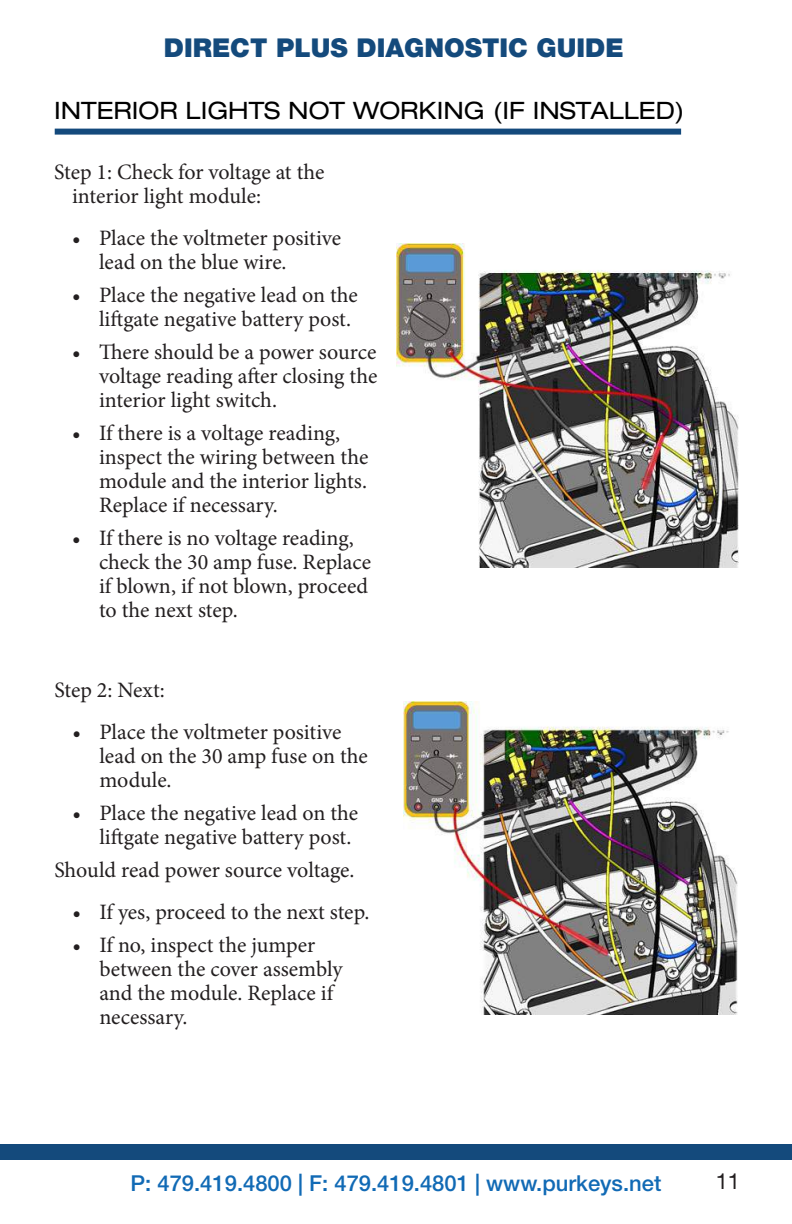
<style>
.page{position:relative;width:792px;height:1224px;background:#fff}
.page>*{position:absolute;margin:0;border:0;box-sizing:border-box;transform-origin:0 0}
.t1{font:900 26px "Helvetica Neue LT Std";color:#144a7c}
.t2{font:expanded 24px "Helvetica Neue LT Std";color:#000}
.t3{font:22px/24px "Minion Pro";color:#231f20}
.t4{font:500 22px "Helvetica Neue LT Std";color:#116ab5}
.t5{font:22px "Helvetica Neue LT Std";color:#231f20}
</style>
<div class="page">
<div style="left:0;top:1144px;width:792px;height:16px;background:#144a7c"></div>
<div style="left:55px;top:129px;width:626px;height:6px;background:#144a7c"></div>
<img style="left:396px;top:244px;width:342px;height:323px">
<img style="left:403px;top:701px;width:335px;height:313px">
<p class="t1" style="left:164px;top:32px;width:461px">DIRECT PLUS DIAGNOSTIC GUIDE</p>
<p class="t2" style="left:54px;top:96px;width:632px">INTERIOR LIGHTS NOT WORKING (IF INSTALLED)</p>
<p class="t3" style="left:72px;top:160px;width:254px;text-indent:-18px">Step 1: Check for voltage at the interior light module:</p>
<p class="t3" style="left:99px;top:226px;width:244px;text-indent:-27px">• Place the voltmeter positive lead on the blue wire.</p>
<p class="t3" style="left:99px;top:283px;width:260px;text-indent:-27px">• Place the negative lead on the liftgate negative battery post.</p>
<p class="t3" style="left:99px;top:340px;width:280px;text-align:justify;text-indent:-27px">• There should be a power source voltage reading after closing the interior light switch.</p>
<p class="t3" style="left:99px;top:421px;width:271px;text-indent:-27px">• If there is a voltage reading, inspect the wiring between the module and the interior lights.<br>Replace if necessary.</p>
<p class="t3" style="left:99px;top:526px;width:274px;text-indent:-27px">• If there is no voltage reading, check the 30 amp fuse. Replace if blown, if not blown, proceed to the next step.</p>
<p class="t3" style="left:54px;top:678px;width:112px">Step 2: Next:</p>
<p class="t3" style="left:99px;top:720px;width:270px;text-indent:-27px">• Place the voltmeter positive lead on the 30 amp fuse on the module.</p>
<p class="t3" style="left:99px;top:801px;width:260px;text-indent:-27px">• Place the negative lead on the liftgate negative battery post.</p>
<p class="t3" style="left:54px;top:858px;width:302px">Should read power source voltage.</p>
<p class="t3" style="left:72px;top:900px;width:299px">• If yes, proceed to the next step.</p>
<p class="t3" style="left:99px;top:933px;width:245px;text-indent:-27px">• If no, inspect the jumper between the cover assembly and the module. Replace if necessary.</p>
<p class="t4" style="left:131px;top:1170px;width:532px">P: 479.419.4800 | F: 479.419.4801 | www.purkeys.net</p>
<p class="t5" style="left:716px;top:1168px;width:26px">11</p>
</div>
